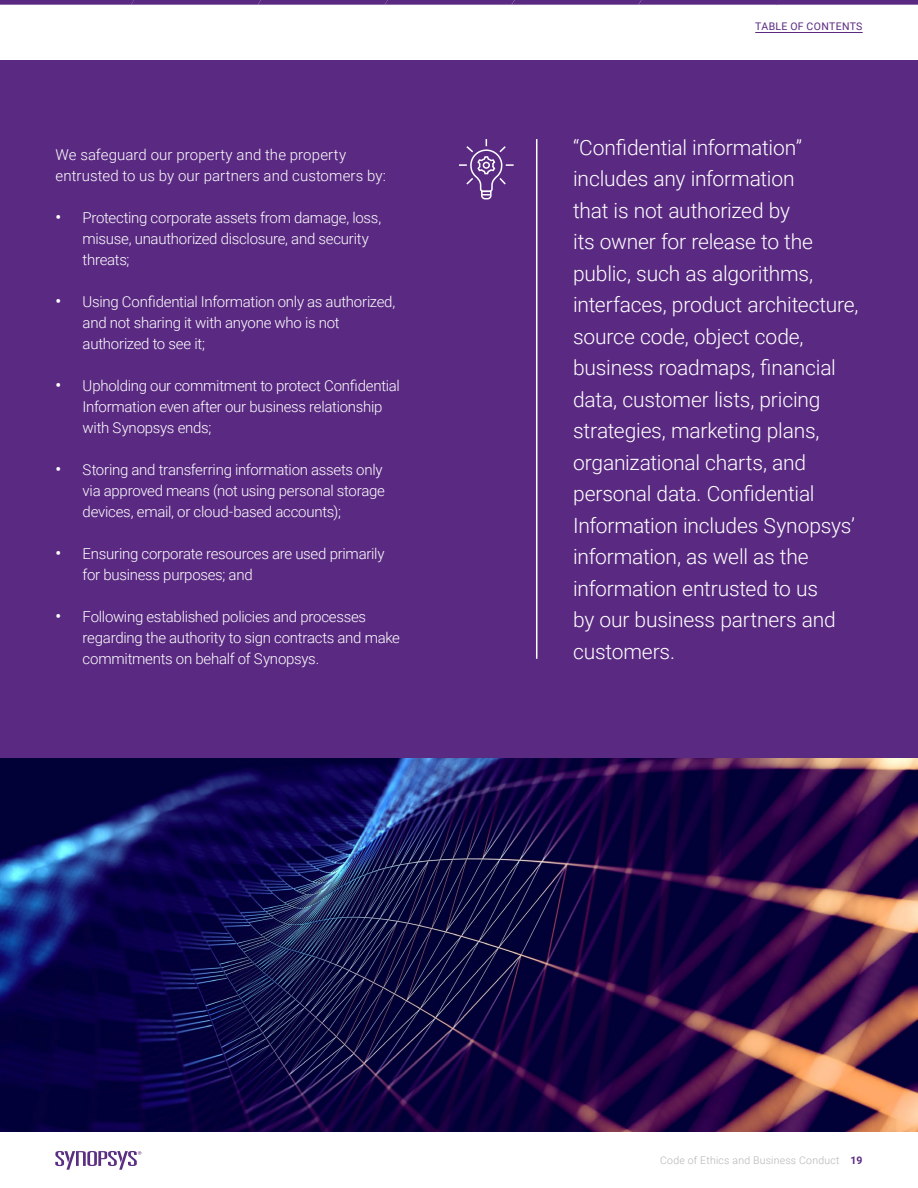
<style>
.page{position:relative;width:918px;height:1188px;background:#fff}
.page>*{position:absolute;margin:0;border:0;box-sizing:border-box;transform-origin:0 0}
.t1{font:300 21px/31.5px "Roboto";letter-spacing:-.01em;color:#fff}
.t2{font:300 15px/21px "Roboto";letter-spacing:-.015em;color:#fff}
.t3{font:300 15px/21px "Roboto";letter-spacing:.005em;color:#fff}
.t4{font:300 10.5px "Roboto";letter-spacing:.02em;color:#b3b4b3}
.t5{font:10.5px "Roboto";letter-spacing:.035em;color:#5a2a82}
.s1{font-weight:500;font-size:16.5px}
.s2{font-weight:700;color:#5a2a82}
</style>
<div class="page">
<div style="left:0;top:60px;width:918px;height:1082px;background:#5a2a82"></div>
<img style="left:0;top:759px;width:918px;height:374px">
<hr style="left:536px;top:139px;width:1px;height:520px;background:#fff">
<svg style="left:459px;top:139px;width:55px;height:61px"></svg>
<div style="left:0;top:1133px;width:918px;height:55px;background:#fff"></div>
<svg style="left:55px;top:1151px;width:86px;height:19px"></svg>
<hr style="left:755px;top:32px;width:108px;height:1px;background:#5a2a82">
<svg style="left:0;top:0;width:918px;height:5px;background:#64378a"></svg>
<p class="t3" style="left:56px;top:144px;width:332px">We safeguard our property and the property entrusted to us by our partners and customers by:</p>
<p class="t2" style="left:83px;top:207px;width:300px;text-indent:-27px"><span class="s1">•</span> Protecting corporate assets from damage, loss, misuse, unauthorized disclosure, and security threats;</p>
<p class="t2" style="left:83px;top:291px;width:314px;text-indent:-27px"><span class="s1">•</span> Using Confidential Information only as authorized, and not sharing it with anyone who is not authorized to see it;</p>
<p class="t2" style="left:83px;top:375px;width:319px;text-indent:-27px"><span class="s1">•</span> Upholding our commitment to protect Confidential<br>Information even after our business relationship with Synopsys ends;</p>
<p class="t2" style="left:83px;top:459px;width:304px;text-indent:-27px"><span class="s1">•</span> Storing and transferring information assets only via approved means (not using personal storage devices, email, or cloud-based accounts);</p>
<p class="t2" style="left:83px;top:543px;width:303px;text-indent:-27px"><span class="s1">•</span> Ensuring corporate resources are used primarily for business purposes; and</p>
<p class="t2" style="left:83px;top:606px;width:319px;text-indent:-27px"><span class="s1">•</span> Following established policies and processes regarding the authority to sign contracts and make commitments on behalf of Synopsys.</p>
<p class="t5" style="left:755px;top:18px;width:109px">TABLE OF CONTENTS</p>
<p class="t1" style="left:573px;top:131px;width:287px">“Confidential information” includes any information<br>that is not authorized by<br>its owner for release to the public, such as algorithms, interfaces, product architecture, source code, object code, business roadmaps, financial data, customer lists, pricing strategies, marketing plans, organizational charts, and personal data. Confidential<br>Information includes Synopsys’ information, as well as the information entrusted to us<br>by our business partners and customers.</p>
<p class="t4" style="left:660px;top:1153px;width:204px">Code of Ethics and Business Conduct <span class="s2">19</span></p>
</div>
